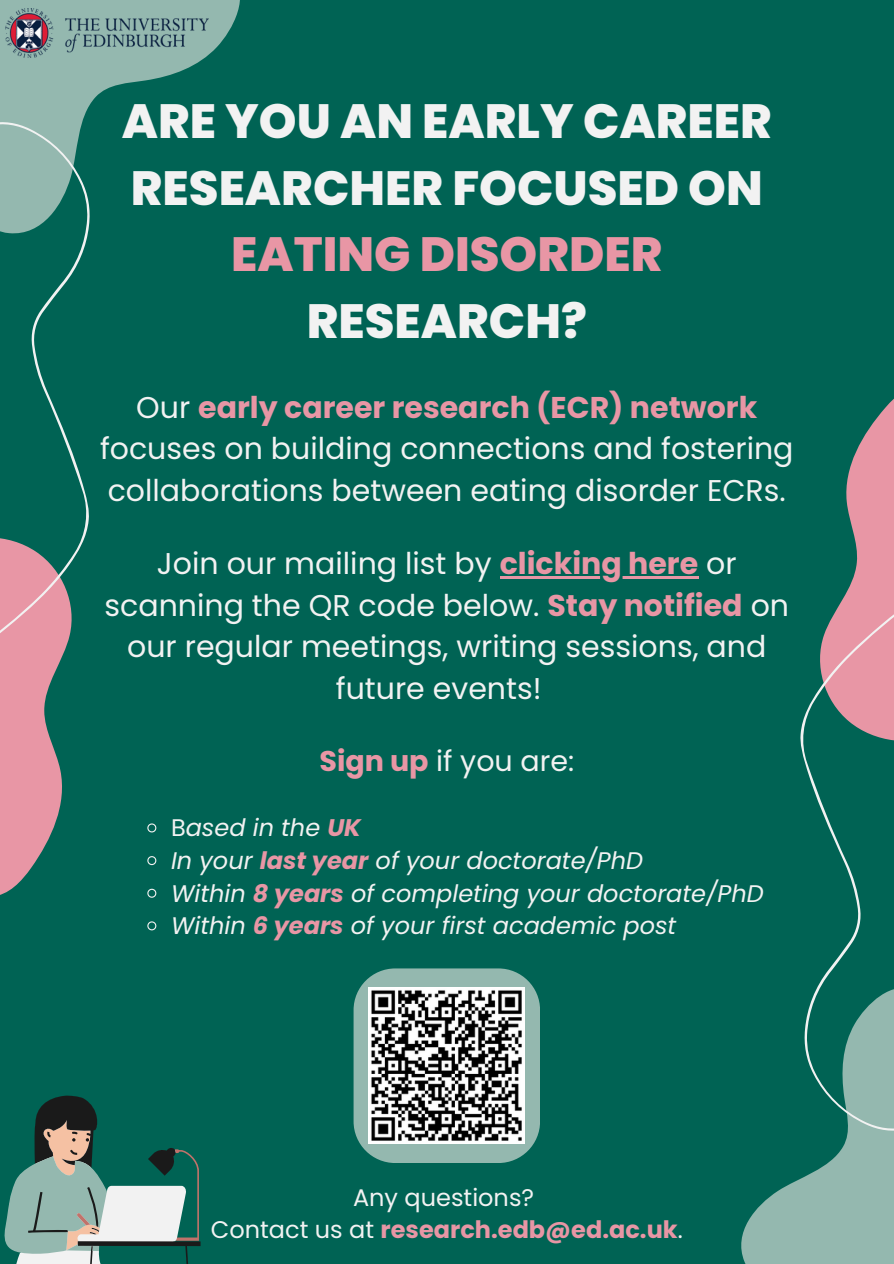
<style>
.page{position:relative;width:894px;height:1264px;background:#fff}
.page>*{position:absolute;margin:0;border:0;box-sizing:border-box;transform-origin:0 0}
.t1{font:800 48px/66.3px "Poppins";color:#f2f2f2;text-align:center}
.t2{font:30px/41.7px "Poppins";color:#f2f2f2;text-align:center}
.t3{font:28.5px "Poppins";color:#f2f2f2}
.t4{font:italic 24px "Poppins";color:#f2f2f2}
.t5{font:700 24px "Poppins";color:#e896a5}
.t6{font:24px "Poppins";color:#f2f2f2}
.s1{color:#e896a5}
.s2{font-weight:700;color:#e896a5}
.s3{font-style:normal}
.s4{font-weight:400;color:#f2f2f2}
</style>
<div class="page">
<div style="left:0;top:0;width:893px;height:1263px;background:#006354"></div>
<hr style="left:499px;top:576px;width:199px;height:2px;background:#e896a5">
<svg style="left:147px;top:823px;width:10px;height:10px"></svg>
<svg style="left:147px;top:856px;width:10px;height:9px"></svg>
<svg style="left:147px;top:888px;width:10px;height:10px"></svg>
<svg style="left:147px;top:921px;width:10px;height:10px"></svg>
<svg style="left:741px;top:1145px;width:152px;height:118px;fill:#94b8af"></svg>
<svg style="left:4px;top:1095px;width:197px;height:168px"></svg>
<svg style="left:846px;top:399px;width:47px;height:140px;fill:#e896a5"></svg>
<svg style="left:800px;top:539px;width:93px;height:606px"></svg>
<svg style="left:0;top:710px;width:62px;height:185px;fill:#e896a5"></svg>
<svg style="left:0;top:0;width:240px;height:108px;fill:#94b8af"></svg>
<svg style="left:0;top:108px;width:90px;height:602px"></svg>
<div style="left:353px;top:968px;width:187px;height:194px;background:#94b8af;border-radius:42px"></div>
<img style="left:368px;top:987px;width:156px;height:156px">
<img style="left:6px;top:9px;width:202px;height:48px">
<p class="t1" style="left:122px;top:88px;width:651px">ARE YOU AN EARLY CAREER<br>RESEARCHER FOCUSED ON<br><span class="s1">EATING DISORDER<br></span>RESEARCH?</p>
<p class="t2" style="left:100px;top:386px;width:694px">Our <span class="s2">early career research (ECR) network </span>focuses on building connections and fostering collaborations between eating disorder ECRs.</p>
<p class="t2" style="left:157px;top:543px;width:581px">Join our mailing list by <span class="s2">clicking here</span> or</p>
<h1 class="t2" style="left:104px;top:584px;width:686px">scanning the QR code below. <span class="s2">Stay notified</span> on our regular meetings, writing sessions, and future events!</h1>
<h1 class="t3" style="left:319px;top:741px;width:256px"><span class="s2">Sign up</span> if you are:</h1>
<p class="t4" style="left:171px;top:811px;width:191px"><span class="s3">B</span>ased in the <span class="s2">UK</span></p>
<p class="t4" style="left:171px;top:843px;width:473px">In your <span class="s2">last year</span> of your doctorate/PhD</p>
<h2 class="t4" style="left:171px;top:876px;width:594px">Within <span class="s2">8 years</span> of completing your doctorate/PhD</h2>
<h2 class="t4" style="left:171px;top:909px;width:506px">Within <span class="s2">6 years</span> of your first academic post</h2>
<h2 class="t6" style="left:353px;top:1180px;width:182px">Any questions?</h2>
<p class="t5" style="left:211px;top:1212px;width:473px"><span class="s4">Contact us at</span> research.edb@ed.ac.uk<span class="s4">.</span></p>
</div>
